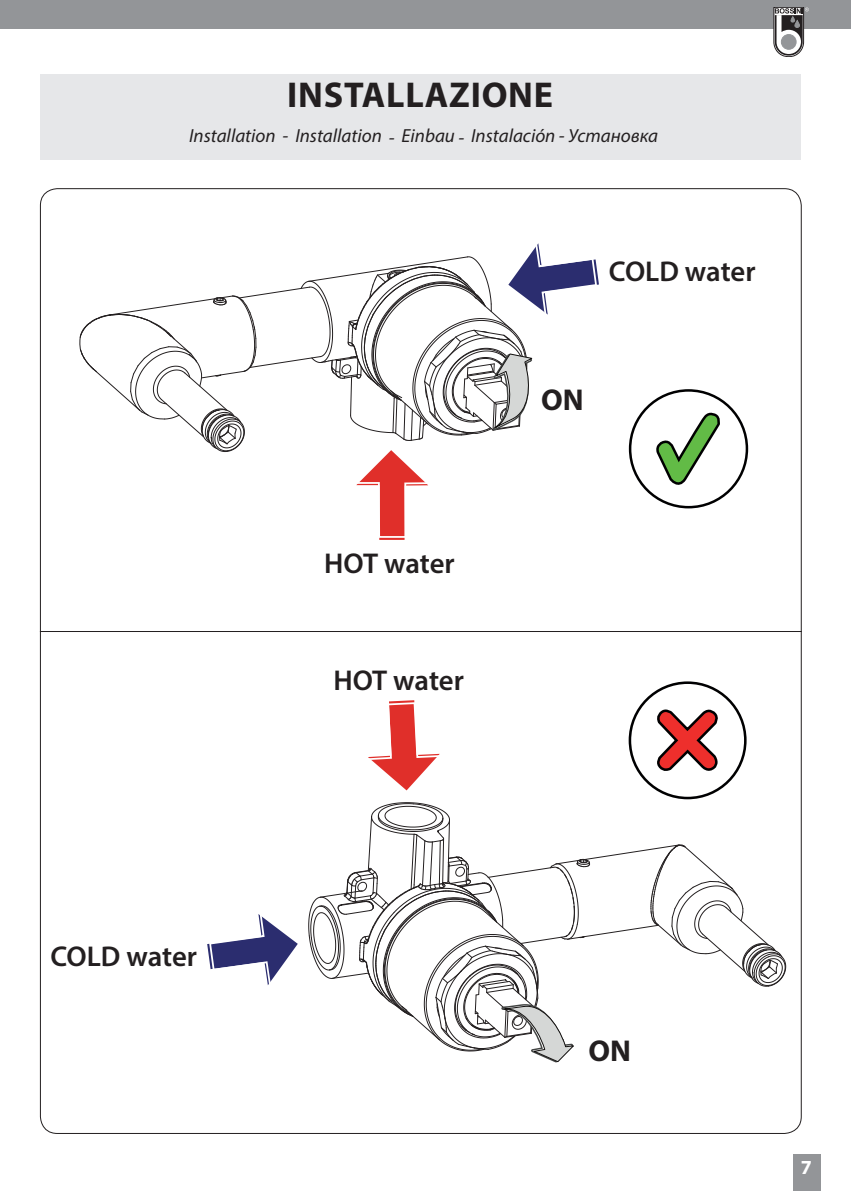
<style>
.page{position:relative;width:851px;height:1191px;background:#fff}
.page>*{position:absolute;margin:0;border:0;box-sizing:border-box;transform-origin:0 0}
.t1{font:700 36px "Myriad Pro";letter-spacing:.02em;color:#231f20}
.t2{font:700 30.2px "Myriad Pro";color:#231f20}
.t3{font:600 28.8px "Myriad Pro";letter-spacing:-.005em;color:#231f20}
.t4{font:700 20px "Myriad Pro";color:#fff}
.t5{font:italic 19px "Myriad Pro";color:#231f20}
</style>
<div class="page">
<div style="left:792px;top:1154px;width:28px;height:37px;background:#939598"></div>
<div style="left:0;top:0;width:850px;height:28px;background:#939598"></div>
<svg style="left:773px;top:7px;width:35px;height:50px"></svg>
<div style="left:628px;top:389px;width:120px;height:119px;border:3px solid #000001;border-radius:50%"></div>
<svg style="left:656px;top:412px;width:64px;height:73px"></svg>
<svg style="left:79px;top:243px;width:520px;height:297px"></svg>
<svg style="left:207px;top:700px;width:579px;height:363px"></svg>
<hr style="left:40px;top:631px;width:761px;height:1px;background:#231f20">
<div style="left:40px;top:74px;width:760px;height:85px;background:#e6e7e9"></div>
<p class="t1" style="left:287px;top:71px;width:267px">INSTALLAZIONE</p>
<p class="t5" style="left:189px;top:124px;width:470px">Installation - Installation - Einbau - Instalación - Установка</p>
<p class="t3" style="left:324px;top:545px;width:132px">HOT water</p>
<p class="t3" style="left:333px;top:661px;width:132px">HOT water</p>
<p class="t3" style="left:608px;top:253px;width:148px">COLD water</p>
<p class="t2" style="left:541px;top:380px;width:44px">ON</p>
<p class="t3" style="left:50px;top:937px;width:148px">COLD water</p>
<p class="t2" style="left:588px;top:1031px;width:44px">ON</p>
<p class="t4" style="left:800px;top:1154px;width:13px">7</p>
</div>
